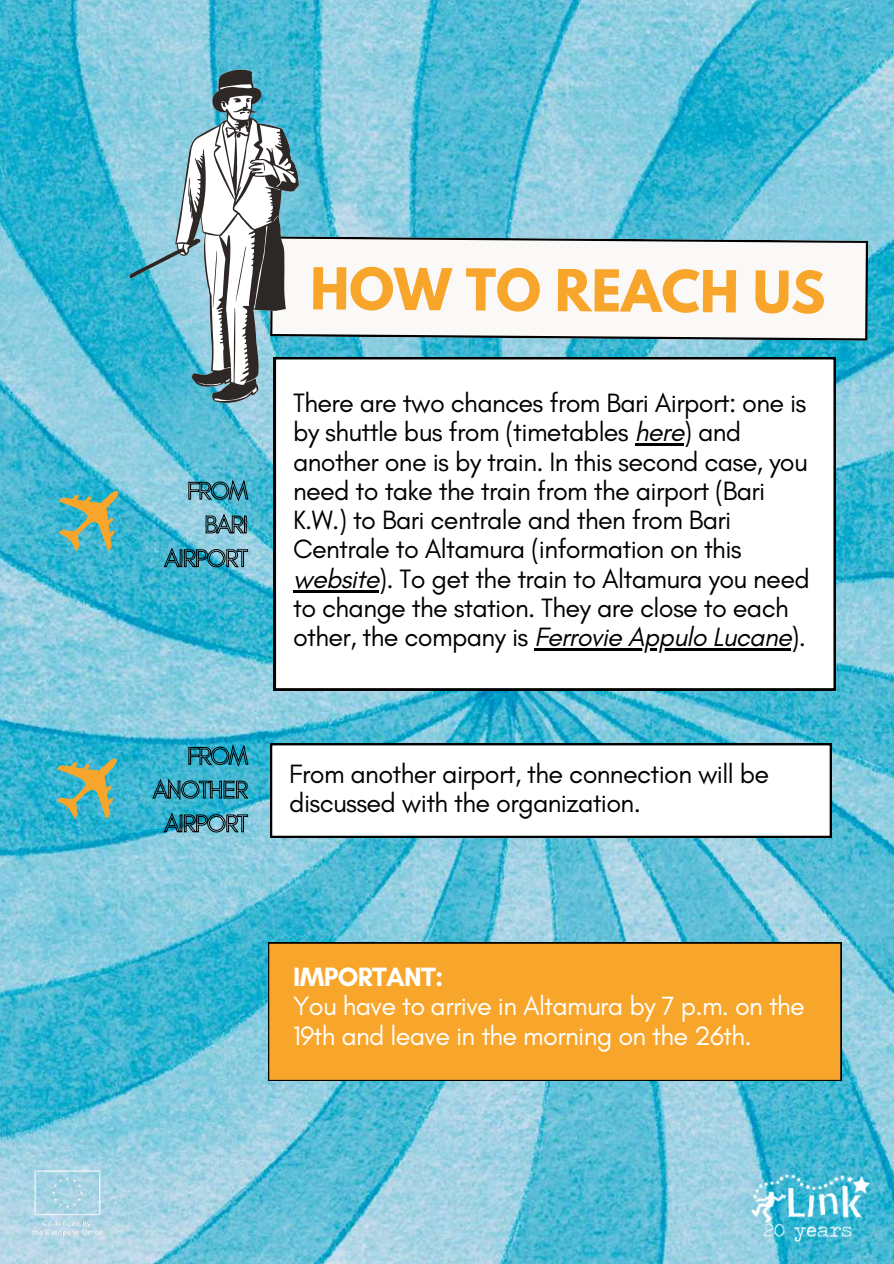
<style>
.page{position:relative;width:894px;height:1264px;background:#fff}
.page>*{position:absolute;margin:0;border:0;box-sizing:border-box;transform-origin:0 0}
.t1{font:700 51.15px "League Spartan";letter-spacing:-.01em;color:#f8a62b}
.t2{font:27px/29.2px "Glacial Indifference";letter-spacing:-.025em;color:#000}
.t3{font:27px/29.2px "Glacial Indifference";letter-spacing:-.025em;color:#fff}
.t4{font:700 27px "Glacial Indifference";letter-spacing:-.025em;color:#fff}
.s1{font-style:italic}
</style>
<div class="page">
<img style="left:0;top:0;width:893px;height:1263px">
<img style="left:12px;top:1147px;width:111px;height:112px">
<img style="left:748px;top:1172px;width:124px;height:72px">
<svg style="left:58px;top:489px;width:62px;height:62px;background:#72ae98"></svg>
<svg style="left:274px;top:357px;width:561px;height:333px"></svg>
<svg style="left:57px;top:757px;width:61px;height:61px;background:#75ae97"></svg>
<svg style="left:270px;top:743px;width:561px;height:94px"></svg>
<div style="left:268px;top:942px;width:573px;height:138px;background:#f8a62b"></div>
<svg style="left:299px;top:236px;width:568px;height:104px"></svg>
<svg style="left:129px;top:69px;width:170px;height:334px"></svg>
<svg style="left:235px;top:246px;width:11px;height:55px"></svg>
<svg style="left:213px;top:251px;width:4px;height:57px"></svg>
<svg style="left:188px;top:177px;width:2px;height:20px"></svg>
<svg style="left:221px;top:101px;width:5px;height:6px"></svg>
<svg style="left:233px;top:98px;width:17px;height:4px"></svg>
<svg style="left:240px;top:111px;width:9px;height:3px"></svg>
<svg style="left:263px;top:162px;width:2px;height:9px"></svg>
<svg style="left:188px;top:478px;width:61px;height:24px"></svg>
<svg style="left:205px;top:512px;width:42px;height:22px"></svg>
<svg style="left:163px;top:546px;width:85px;height:22px;background:#438799"></svg>
<hr style="left:634px;top:443px;width:49px;height:3px;background:#000">
<hr style="left:293px;top:590px;width:85px;height:2px;background:#000">
<hr style="left:534px;top:648px;width:257px;height:2px;background:#000">
<svg style="left:188px;top:743px;width:61px;height:24px"></svg>
<svg style="left:152px;top:777px;width:97px;height:25px;background:#30889d"></svg>
<img style="left:163px;top:811px;width:85px;height:22px">
<h1 class="t1" style="left:310px;top:265px;width:517px">HOW TO REACH US</h1>
<p class="t2" style="left:293px;top:388px;width:518px">There are two chances from Bari Airport: one is by shuttle bus from (timetables <span class="s1">here</span>) and another one is by train. In this second case, you need to take the train from the airport (Bari K.W.) to Bari centrale and then from Bari Centrale to Altamura (information on this <span class="s1">website</span>). To get the train to Altamura you need to change the station. They are close to each other, the company is <span class="s1">Ferrovie Appulo Lucane</span>).</p>
<p class="t2" style="left:289px;top:758px;width:481px">From another airport, the connection will be discussed with the organization.</p>
<p class="t4" style="left:293px;top:960px;width:152px">IMPORTANT:</p>
<p class="t3" style="left:293px;top:991px;width:513px">You have to arrive in Altamura by 7 p.m. on the<br>19th and leave in the morning on the 26th.</p>
</div>
